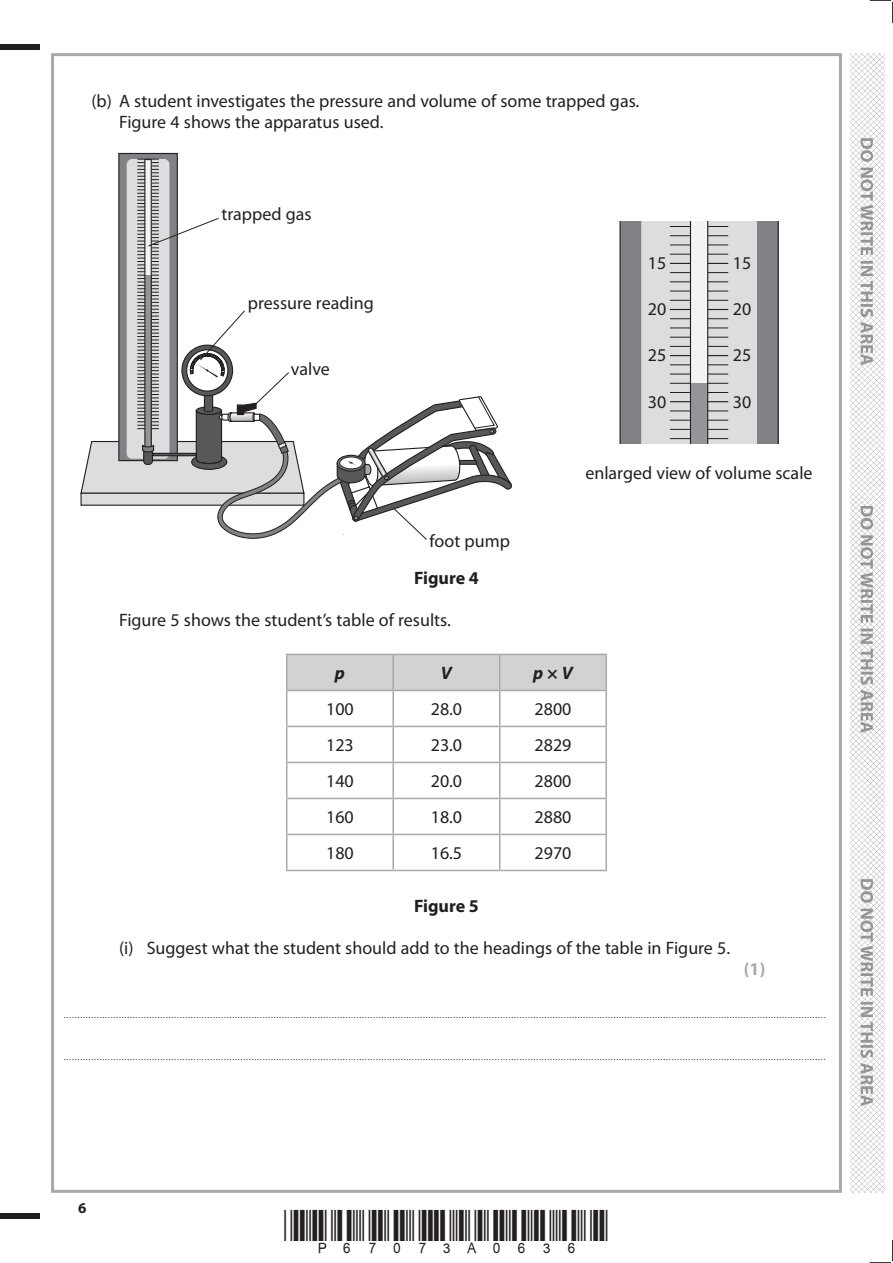
<style>
.page{position:relative;width:893px;height:1263px;background:#fff}
.page>*{position:absolute;margin:0;border:0;box-sizing:border-box;transform-origin:0 0}
.t1{font:18px/21px "Myriad Pro";color:#231f20}
.t2{font:700 18px "Myriad Pro";color:#231f20}
.t3{font:italic 700 18px "Myriad Pro";color:#231f20}
.t4{font:700 18px "Myriad Pro";color:#a8a9ad}
.t5{font:700 15px "Myriad Pro";color:#231f20}
.t6{font:9px "Myriad Pro";color:#231f20}
.s1{font-style:normal}
</style>
<div class="page">
<div style="left:0;top:44px;width:40px;height:5px;background:#231f20"></div>
<div style="left:0;top:1214px;width:40px;height:5px;background:#231f20"></div>
<svg style="left:870px;top:0;width:23px;height:23px"></svg>
<svg style="left:870px;top:1240px;width:23px;height:23px"></svg>
<img style="left:850px;top:53px;width:34px;height:1140px">
<svg style="left:860px;top:138px;width:13px;height:968px"></svg>
<svg style="left:619px;top:221px;width:160px;height:222px;background:#b9babc"></svg>
<svg style="left:80px;top:159px;width:432px;height:381px"></svg>
<div style="left:287px;top:655px;width:318px;height:35px;background:#d1d2d4"></div>
<hr style="left:286px;top:654px;width:107px;height:1px;background:#a8a9ad">
<hr style="left:286px;top:655px;width:1px;height:35px;background:#a8a9ad">
<hr style="left:393px;top:654px;width:107px;height:1px;background:#a8a9ad">
<hr style="left:392px;top:655px;width:2px;height:35px;background:#a8a9ad">
<hr style="left:500px;top:654px;width:107px;height:1px;background:#a8a9ad">
<hr style="left:499px;top:655px;width:1px;height:35px;background:#a8a9ad">
<hr style="left:605px;top:655px;width:2px;height:35px;background:#a8a9ad">
<hr style="left:286px;top:690px;width:107px;height:1px;background:#a8a9ad">
<hr style="left:286px;top:691px;width:1px;height:35px;background:#a8a9ad">
<hr style="left:393px;top:690px;width:107px;height:1px;background:#a8a9ad">
<hr style="left:392px;top:691px;width:2px;height:35px;background:#a8a9ad">
<hr style="left:500px;top:690px;width:107px;height:1px;background:#a8a9ad">
<hr style="left:499px;top:691px;width:1px;height:35px;background:#a8a9ad">
<hr style="left:605px;top:691px;width:2px;height:35px;background:#a8a9ad">
<hr style="left:286px;top:726px;width:107px;height:1px;background:#a8a9ad">
<hr style="left:286px;top:727px;width:1px;height:35px;background:#a8a9ad">
<hr style="left:393px;top:726px;width:107px;height:1px;background:#a8a9ad">
<hr style="left:392px;top:727px;width:2px;height:35px;background:#a8a9ad">
<hr style="left:500px;top:726px;width:107px;height:1px;background:#a8a9ad">
<hr style="left:499px;top:727px;width:1px;height:35px;background:#a8a9ad">
<hr style="left:605px;top:727px;width:2px;height:35px;background:#a8a9ad">
<hr style="left:286px;top:762px;width:107px;height:1px;background:#a8a9ad">
<hr style="left:286px;top:763px;width:1px;height:35px;background:#a8a9ad">
<hr style="left:393px;top:762px;width:107px;height:1px;background:#a8a9ad">
<hr style="left:392px;top:763px;width:2px;height:35px;background:#a8a9ad">
<hr style="left:500px;top:762px;width:107px;height:1px;background:#a8a9ad">
<hr style="left:499px;top:763px;width:1px;height:35px;background:#a8a9ad">
<hr style="left:605px;top:763px;width:2px;height:35px;background:#a8a9ad">
<hr style="left:286px;top:798px;width:107px;height:1px;background:#a8a9ad">
<hr style="left:286px;top:799px;width:1px;height:35px;background:#a8a9ad">
<hr style="left:393px;top:798px;width:107px;height:1px;background:#a8a9ad">
<hr style="left:392px;top:799px;width:2px;height:35px;background:#a8a9ad">
<hr style="left:500px;top:798px;width:107px;height:1px;background:#a8a9ad">
<hr style="left:499px;top:799px;width:1px;height:35px;background:#a8a9ad">
<hr style="left:605px;top:799px;width:2px;height:35px;background:#a8a9ad">
<hr style="left:286px;top:834px;width:107px;height:1px;background:#a8a9ad">
<hr style="left:286px;top:835px;width:1px;height:35px;background:#a8a9ad">
<hr style="left:393px;top:834px;width:107px;height:1px;background:#a8a9ad">
<hr style="left:392px;top:835px;width:2px;height:35px;background:#a8a9ad">
<hr style="left:500px;top:834px;width:107px;height:1px;background:#a8a9ad">
<hr style="left:499px;top:835px;width:1px;height:35px;background:#a8a9ad">
<hr style="left:605px;top:835px;width:2px;height:35px;background:#a8a9ad">
<hr style="left:286px;top:870px;width:107px;height:1px;background:#a8a9ad">
<hr style="left:393px;top:870px;width:107px;height:1px;background:#a8a9ad">
<hr style="left:500px;top:870px;width:107px;height:1px;background:#a8a9ad">
<h1 class="t1" style="left:119px;top:90px;width:522px;text-indent:-28px">(b) A student investigates the pressure and volume of some trapped gas.<br>Figure 4 shows the apparatus used.</h1>
<h1 class="t1" style="left:222px;top:204px;width:92px">trapped gas</h1>
<h1 class="t1" style="left:248px;top:292px;width:127px">pressure reading</h1>
<h1 class="t1" style="left:291px;top:358px;width:41px">valve</h1>
<h1 class="t1" style="left:430px;top:530px;width:82px">foot pump</h1>
<h1 class="t2" style="left:414px;top:566px;width:66px">Figure 4</h1>
<h1 class="t1" style="left:119px;top:609px;width:333px">Figure 5 shows the student’s table of results.</h1>
<h1 class="t1" style="left:648px;top:252px;width:20px">15</h1>
<h1 class="t1" style="left:733px;top:252px;width:20px">15</h1>
<h1 class="t1" style="left:648px;top:298px;width:20px">20</h1>
<h1 class="t1" style="left:733px;top:298px;width:20px">20</h1>
<h1 class="t1" style="left:648px;top:344px;width:20px">25</h1>
<h1 class="t1" style="left:733px;top:344px;width:20px">25</h1>
<h1 class="t1" style="left:648px;top:391px;width:20px">30</h1>
<h1 class="t1" style="left:733px;top:391px;width:20px">30</h1>
<h1 class="t1" style="left:585px;top:462px;width:229px">enlarged view of volume scale</h1>
<h1 class="t3" style="left:335px;top:661px;width:12px">p</h1>
<h1 class="t3" style="left:441px;top:661px;width:12px">V</h1>
<h1 class="t3" style="left:533px;top:661px;width:41px">p <span class="s1">×</span> V</h1>
<h1 class="t1" style="left:326px;top:698px;width:29px">100</h1>
<h1 class="t1" style="left:431px;top:698px;width:33px">28.0</h1>
<h1 class="t1" style="left:534px;top:698px;width:38px">2800</h1>
<h1 class="t1" style="left:326px;top:734px;width:29px">123</h1>
<h1 class="t1" style="left:431px;top:734px;width:33px">23.0</h1>
<h1 class="t1" style="left:534px;top:734px;width:38px">2829</h1>
<h1 class="t1" style="left:326px;top:770px;width:29px">140</h1>
<h1 class="t1" style="left:431px;top:770px;width:33px">20.0</h1>
<h1 class="t1" style="left:534px;top:770px;width:38px">2800</h1>
<h1 class="t1" style="left:326px;top:806px;width:29px">160</h1>
<h1 class="t1" style="left:431px;top:806px;width:33px">18.0</h1>
<h1 class="t1" style="left:534px;top:806px;width:38px">2880</h1>
<h1 class="t1" style="left:326px;top:842px;width:29px">180</h1>
<h1 class="t1" style="left:431px;top:842px;width:33px">16.5</h1>
<h1 class="t1" style="left:534px;top:842px;width:38px">2970</h1>
<h1 class="t2" style="left:414px;top:894px;width:66px">Figure 5</h1>
<h1 class="t1" style="left:119px;top:937px;width:613px">(i) Suggest what the student should add to the headings of the table in Figure 5.</h1>
<h1 class="t4" style="left:744px;top:957px;width:23px">(1)</h1>
<p class="t6" style="left:64px;top:1009px;width:763px">....................................................................................................................................................................................................................................................................................</p>
<p class="t6" style="left:64px;top:1051px;width:763px">....................................................................................................................................................................................................................................................................................</p>
<h2 class="t5" style="left:78px;top:1198px;width:10px">6</h2>
</div>
